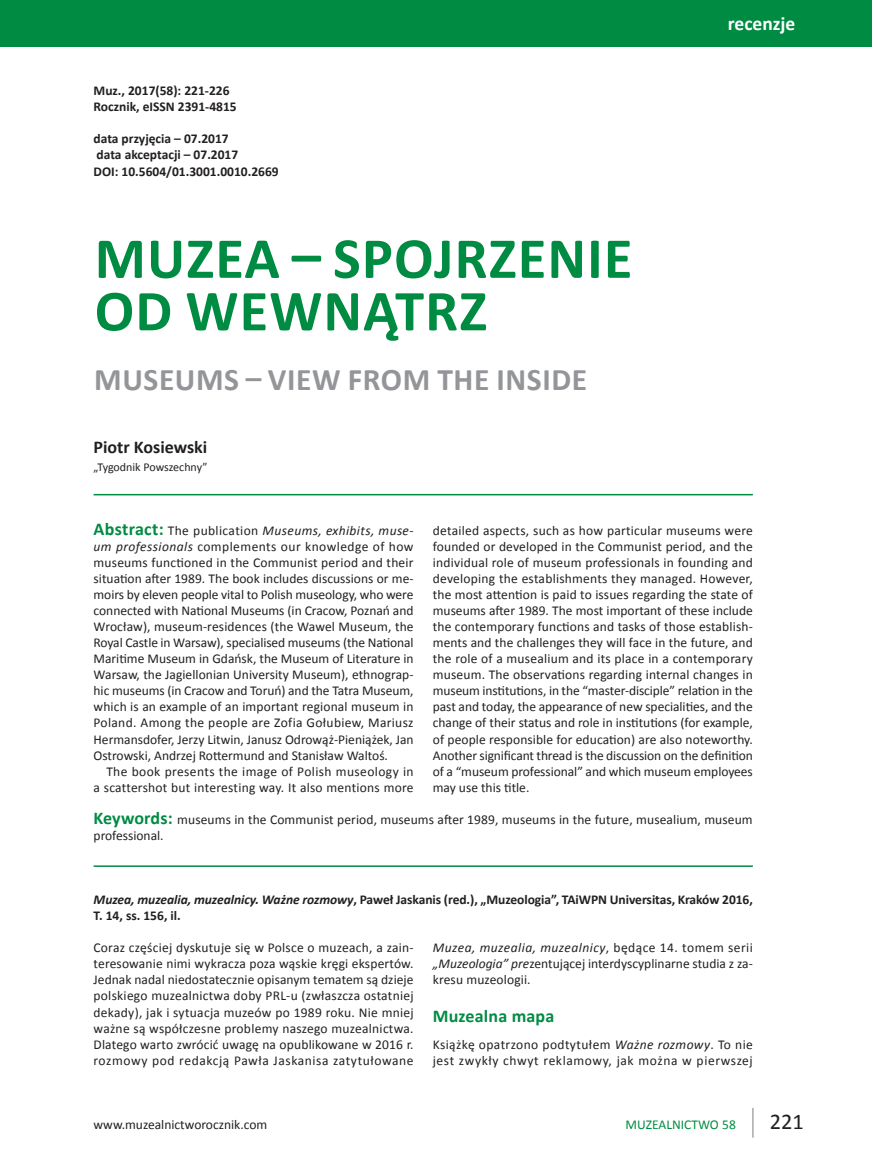
<style>
.page{position:relative;width:872px;height:1170px;background:#fff}
.page>*{position:absolute;margin:0;border:0;box-sizing:border-box;transform-origin:0 0}
.Tytuł_artykułu_polsk{font:700 58.5px/52.5px "Calibri";letter-spacing:.02em;color:#008b43}
.tytuł_angielski{font:700 31.5px "Calibri";letter-spacing:.02em;color:#939598}
.t1{font:22.5px "Calibri";color:#231f20}
.t2{font:700 19.5px "Calibri";color:#fff}
.nazwisko_polskie{font:700 18px "Calibri";color:#231f20}
.SRODTYTUL{font:700 18px "Calibri";letter-spacing:.01em;color:#008b43}
.BODY_TEXT{font:13.5px/16px "Calibri";letter-spacing:.01em;color:#231f20;text-align:justify}
.BODY_TEXT-2{font:700 13.5px/16px "Calibri";letter-spacing:-.005em;color:#231f20}
.notka_u_góry{font:700 13.5px "Calibri";color:#231f20}
.keywords{font:13.5px/16px "Calibri";letter-spacing:.01em;color:#231f20}
.BODY_TEXT-3{font:13.5px/16px "Calibri";letter-spacing:.035em;color:#231f20}
.t3{font:13.5px "Calibri";color:#008b43}
.pod_nazwiskiem{font:12px "Calibri";letter-spacing:-.005em;color:#231f20}
.s1{font-weight:700;font-size:18px;color:#008b43}
.s2{font-style:italic}
</style>
<div class="page">
<hr style="left:752px;top:1107px;width:1px;height:30px;background:#a8a9ad">
<div style="left:0;top:0;width:872px;height:47px;background:#008b43"></div>
<hr style="left:94px;top:494px;width:659px;height:1px;background:#008b43">
<hr style="left:94px;top:865px;width:659px;height:1px;background:#008b43">
<p class="notka_u_góry" style="left:94px;top:82px;width:138px">Muz., 2017(58): 221-226</p>
<p class="notka_u_góry" style="left:94px;top:98px;width:145px">Rocznik, eISSN 2391-4815</p>
<p class="notka_u_góry" style="left:94px;top:130px;width:137px">data przyjęcia – 07.2017</p>
<p class="notka_u_góry" style="left:97px;top:146px;width:143px">data akceptacji – 07.2017</p>
<p class="notka_u_góry" style="left:94px;top:162px;width:187px">DOI: 10.5604/01.3001.0010.2669</p>
<p class="Tytuł_artykułu_polsk" style="left:95px;top:232px;width:539px">MUZEA – SPOJRZENIE<br>OD WEWNĄTRZ</p>
<p class="tytuł_angielski" style="left:94px;top:359px;width:494px">MUSEUMS – VIEW FROM THE INSIDE</p>
<p class="nazwisko_polskie" style="left:94px;top:435px;width:115px">Piotr Kosiewski</p>
<p class="pod_nazwiskiem" style="left:94px;top:459px;width:115px">„Tygodnik Powszechny”</p>
<h3 class="t2" style="left:728px;top:11px;width:69px">recenzje</h3>
<p class="BODY_TEXT" style="left:94px;top:522px;width:322px"><span class="s1">Abstract:</span> The publication <span class="s2">Museums, exhibits, muse&shy;um professionals</span> complements our knowledge of how museums functioned in the Communist period and their situation after 1989. The book includes discussions or me&shy;moirs by eleven people vital to Polish museology, who were connected with National Museums (in Cracow, Poznań and Wrocław), museum-residences (the Wawel Museum, the Royal Castle in Warsaw), specialised museums (the National Maritime Museum in Gdańsk, the Museum of Literature in Warsaw, the Jagiellonian University Museum), ethnograp&shy;hic museums (in Cracow and Toruń) and the Tatra Museum, which is an example of an important regional museum in Poland. Among the people are Zofia Gołubiew, Mariusz Hermansdofer, Jerzy Litwin, Janusz Odrowąż-Pieniążek, Jan Ostrowski, Andrzej Rottermund and Stanisław Waltoś.</p>
<p class="BODY_TEXT" style="left:94px;top:763px;width:321px;text-align:right">The book presents the image of Polish museology in<br>a scattershot but interesting way. It also mentions more</p>
<p class="BODY_TEXT" style="left:433px;top:522px;width:322px">detailed aspects, such as how particular museums were founded or developed in the Communist period, and the individual role of museum professionals in founding and developing the establishments they managed. However, the most attention is paid to issues regarding the state of museums after 1989. The most important of these include the contemporary functions and tasks of those establish&shy;ments and the challenges they will face in the future, and the role of a musealium and its place in a contemporary museum. The observations regarding internal changes in museum institutions, in the “master-disciple” relation in the past and today, the appearance of new specialities, and the change of their status and role in institutions (for example, of people responsible for education) are also noteworthy.<br>Another significant thread is the discussion on the definition of a “museum professional” and which museum employees may use this title.</p>
<p class="keywords" style="left:94px;top:811px;width:660px"><span class="s1">Keywords:</span> museums in the Communist period, museums after 1989, museums in the future, musealium, museum professional.</p>
<p class="BODY_TEXT-2" style="left:94px;top:891px;width:661px"><span class="s2">Muzea, muzealia, muzealnicy. Ważne rozmowy</span>, Paweł Jaskanis (red.), „Muzeologia”, TAiWPN Universitas, Kraków 2016,<br>T. 14, ss. 156, il.</p>
<p class="BODY_TEXT" style="left:94px;top:939px;width:322px">Coraz częściej dyskutuje się w Polsce o muzeach, a zain&shy;teresowanie nimi wykracza poza wąskie kręgi ekspertów.<br>Jednak nadal niedostatecznie opisanym tematem są dzieje polskiego muzealnictwa doby PRL-u (zwłaszcza ostatniej dekady), jak i sytuacja muzeów po 1989 roku. Nie mniej ważne są współczesne problemy naszego muzealnictwa.<br>Dlatego warto zwrócić uwagę na opublikowane w 2016 r. rozmowy pod redakcją Pawła Jaskanisa zatytułowane</p>
<p class="BODY_TEXT" style="left:433px;top:939px;width:321px"><span class="s2">Muzea, muzealia, muzealnicy</span>, będące 14. tomem serii <span class="s2">„Muzeologia” pre</span>zentującej interdyscyplinarne studia z za&shy;kresu muzeologii.</p>
<p class="SRODTYTUL" style="left:433px;top:1004px;width:123px">Muzealna mapa</p>
<p class="BODY_TEXT-3" style="left:433px;top:1036px;width:321px">Książkę opatrzono podtytułem <span class="s2">Ważne rozmowy</span>. To nie jest zwykły chwyt reklamowy, jak można w pierwszej</p>
<p class="BODY_TEXT" style="left:94px;top:1116px;width:175px">www.muzealnictworocznik.com</p>
<p class="t3" style="left:625px;top:1115px;width:112px">MUZEALNICTWO 58</p>
<p class="t1" style="left:770px;top:1107px;width:36px">221</p>
</div>
